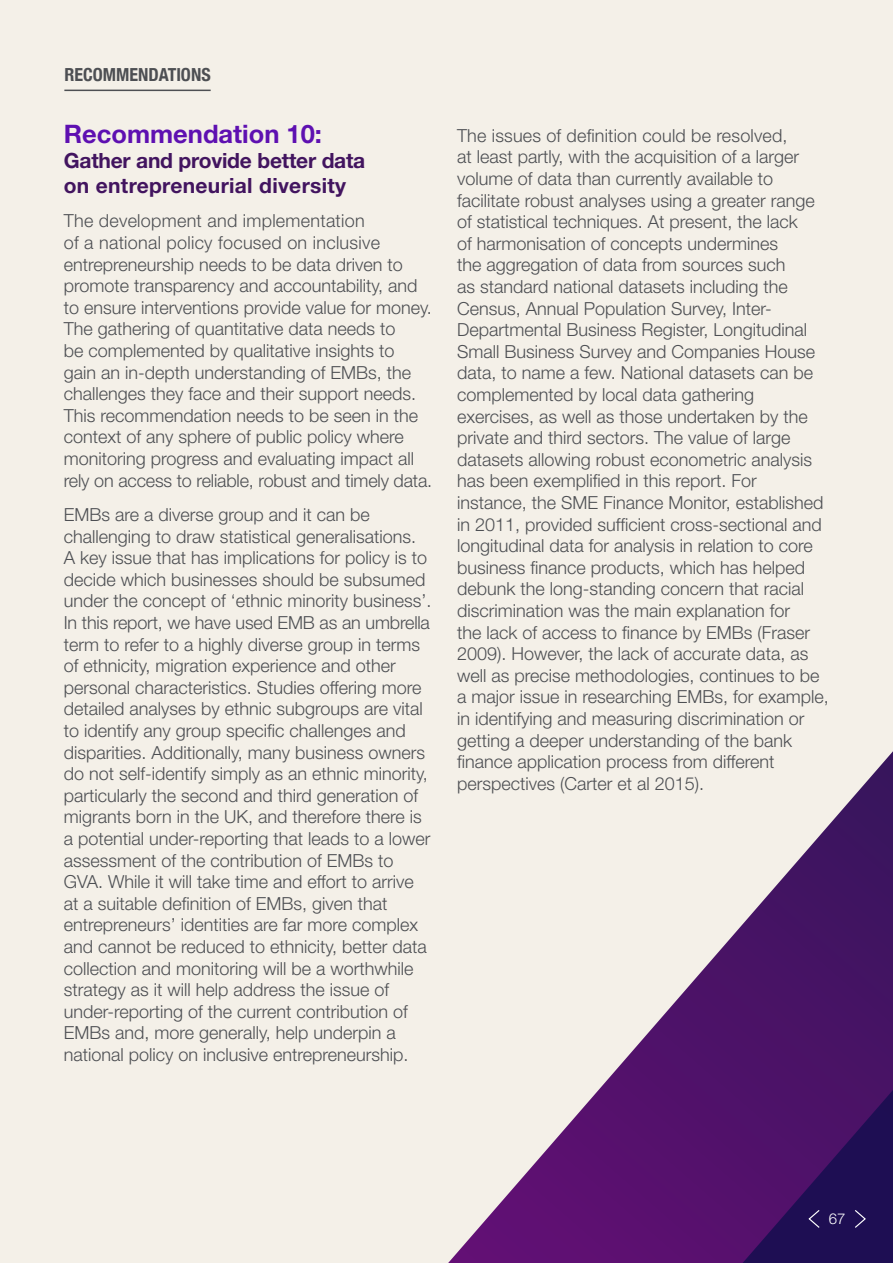
<style>
.page{position:relative;width:893px;height:1263px;background:#f4f0e8}
.page>*{position:absolute;margin:0;border:0;box-sizing:border-box;transform-origin:0 0}
.t1{font:700 25.5px "Helvetica Neue";color:#5e10b1}
.t2{font:700 21px/25.2px "Helvetica Neue";letter-spacing:-.005em;color:#42145f}
.t3{font:300 18px/21.6px "Helvetica Neue";color:#4d4f53}
.t4{font:700 condensed 18px "Helvetica Neue";color:#4d4f53}
.t5{font:300 15px "Helvetica Neue";color:#fff}
</style>
<div class="page">
<svg style="left:448px;top:751px;width:445px;height:512px"></svg>
<hr style="left:64px;top:90px;width:147px;height:1px;background:#4d4f53">
<svg style="left:742px;top:1085px;width:151px;height:178px;background:#37105e"></svg>
<p class="t4" style="left:64px;top:60px;width:148px">RECOMMENDATIONS</p>
<h1 class="t1" style="left:64px;top:118px;width:260px">Recommendation 10:</h1>
<p class="t2" style="left:64px;top:147px;width:303px">Gather and provide better data on entrepreneurial diversity</p>
<p class="t3" style="left:64px;top:210px;width:370px">The development and implementation<br>of a national policy focused on inclusive entrepreneurship needs to be data driven to promote transparency and accountability, and to ensure interventions provide value for money.<br>The gathering of quantitative data needs to<br>be complemented by qualitative insights to<br>gain an in-depth understanding of EMBs, the challenges they face and their support needs.<br>This recommendation needs to be seen in the context of any sphere of public policy where monitoring progress and evaluating impact all rely on access to reliable, robust and timely data.</p>
<p class="t3" style="left:64px;top:503px;width:369px">EMBs are a diverse group and it can be challenging to draw statistical generalisations.<br>A key issue that has implications for policy is to decide which businesses should be subsumed under the concept of ‘ethnic minority business’.<br>In this report, we have used EMB as an umbrella term to refer to a highly diverse group in terms of ethnicity, migration experience and other personal characteristics. Studies offering more detailed analyses by ethnic subgroups are vital to identify any group specific challenges and disparities. Additionally, many business owners do not self-identify simply as an ethnic minority, particularly the second and third generation of migrants born in the UK, and therefore there is a potential under-reporting that leads to a lower assessment of the contribution of EMBs to GVA. While it will take time and effort to arrive at a suitable definition of EMBs, given that entrepreneurs’ identities are far more complex and cannot be reduced to ethnicity, better data collection and monitoring will be a worthwhile strategy as it will help address the issue of under-reporting of the current contribution of EMBs and, more generally, help underpin a national policy on inclusive entrepreneurship.</p>
<p class="t3" style="left:457px;top:124px;width:373px">The issues of definition could be resolved,<br>at least partly, with the acquisition of a larger volume of data than currently available to facilitate robust analyses using a greater range of statistical techniques. At present, the lack<br>of harmonisation of concepts undermines<br>the aggregation of data from sources such<br>as standard national datasets including the Census, Annual Population Survey, Inter-Departmental Business Register, Longitudinal Small Business Survey and Companies House data, to name a few. National datasets can be complemented by local data gathering exercises, as well as those undertaken by the private and third sectors. The value of large datasets allowing robust econometric analysis has been exemplified in this report. For instance, the SME Finance Monitor, established in 2011, provided sufficient cross-sectional and longitudinal data for analysis in relation to core business finance products, which has helped debunk the long-standing concern that racial discrimination was the main explanation for<br>the lack of access to finance by EMBs (Fraser 2009). However, the lack of accurate data, as well as precise methodologies, continues to be a major issue in researching EMBs, for example, in identifying and measuring discrimination or getting a deeper understanding of the bank finance application process from different perspectives (Carter et al 2015).</p>
<p class="t5" style="left:829px;top:1209px;width:18px">67</p>
</div>
